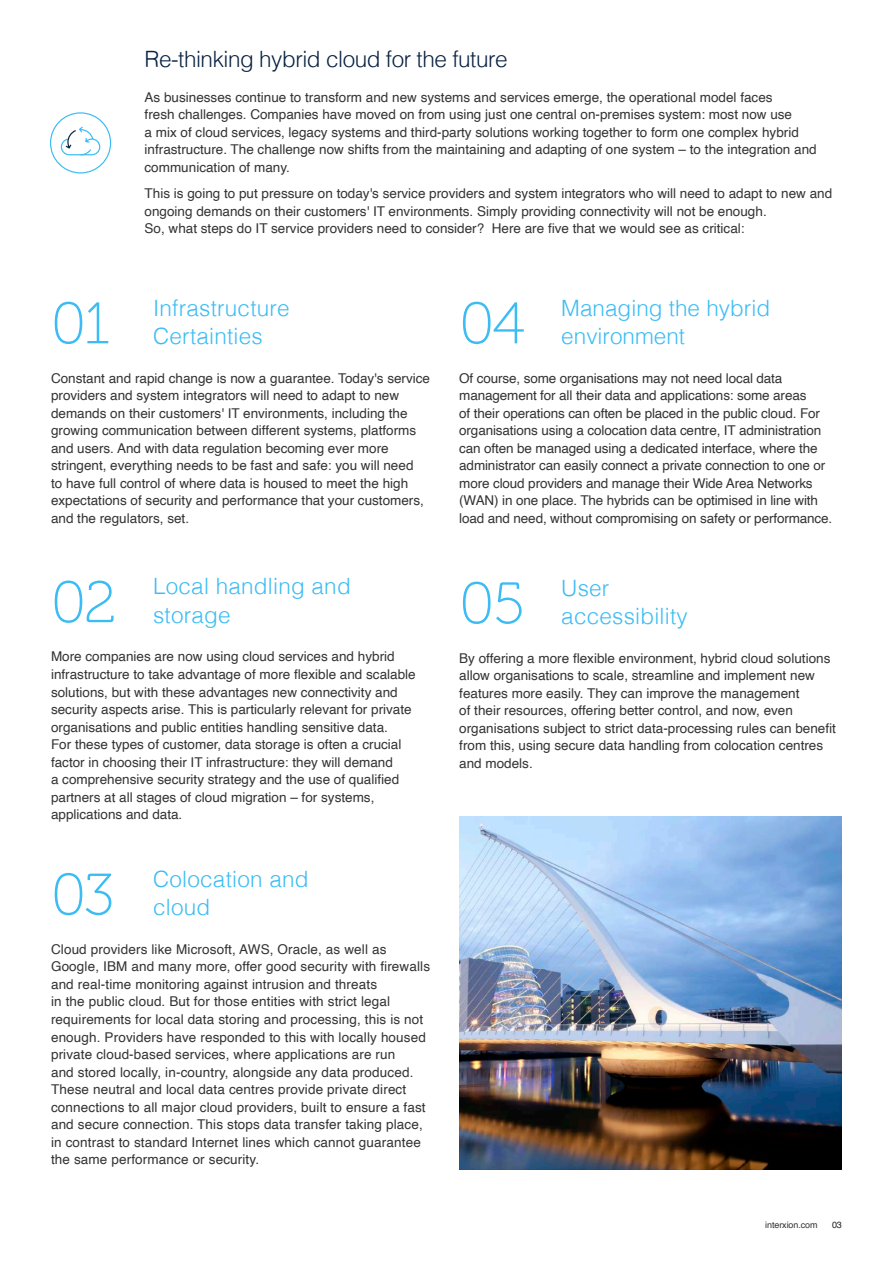
<style>
.page{position:relative;width:893px;height:1263px;background:#fff}
.page>*{position:absolute;margin:0;border:0;box-sizing:border-box;transform-origin:0 0}
._2020_-_Body_-_Subhe{font:58.5px "Museo 100";letter-spacing:-.03em;color:#3bbcf4}
._2020_-_Body_-_Subhe-2{font:300 22.5px/28.5px "Helvetica";letter-spacing:.01em;color:#3bbcf4}
._2020_-_Body_-_Subhe-3{font:300 22.5px "Helvetica";letter-spacing:-.02em;color:#092241}
._2020_-_Body_-_Text{font:13.5px/17.5px "Helvetica";color:#333}
.t1{font:9px "Helvetica";letter-spacing:-.01em;color:#333}
.t2{font:9px "Helvetica";color:#231f20}
</style>
<div class="page">
<svg style="left:50px;top:112px;width:62px;height:62px"></svg>
<img style="left:459px;top:816px;width:383px;height:353px">
<p class="_2020_-_Body_-_Subhe-3" style="left:145px;top:40px;width:365px">Re-thinking hybrid cloud for the future</p>
<p class="_2020_-_Body_-_Text" style="left:145px;top:89px;width:674px">As businesses continue to transform and new systems and services emerge, the operational model faces<br>fresh challenges. Companies have moved on from using just one central on-premises system: most now use<br>a mix of cloud services, legacy systems and third-party solutions working together to form one complex hybrid infrastructure. The challenge now shifts from the maintaining and adapting of one system – to the integration and communication of many.</p>
<p class="_2020_-_Body_-_Text" style="left:145px;top:185px;width:689px">This is going to put pressure on today's service providers and system integrators who will need to adapt to new and ongoing demands on their customers' IT environments. Simply providing connectivity will not be enough.<br>So, what steps do IT service providers need to consider? Here are five that we would see as critical:</p>
<p class="_2020_-_Body_-_Subhe" style="left:51px;top:292px;width:60px">01</p>
<p class="_2020_-_Body_-_Subhe-2" style="left:153px;top:292px;width:138px">Infrastructure<br>Certainties</p>
<p class="_2020_-_Body_-_Subhe" style="left:459px;top:292px;width:67px">04</p>
<p class="_2020_-_Body_-_Subhe-2" style="left:561px;top:292px;width:210px">Managing the hybrid environment</p>
<p class="_2020_-_Body_-_Text" style="left:51px;top:369px;width:381px">Constant and rapid change is now a guarantee. Today's service providers and system integrators will need to adapt to new demands on their customers' IT environments, including the growing communication between different systems, platforms and users. And with data regulation becoming ever more stringent, everything needs to be fast and safe: you will need<br>to have full control of where data is housed to meet the high expectations of security and performance that your customers, and the regulators, set.</p>
<p class="_2020_-_Body_-_Text" style="left:459px;top:369px;width:375px">Of course, some organisations may not need local data management for all their data and applications: some areas<br>of their operations can often be placed in the public cloud. For organisations using a colocation data centre, IT administration can often be managed using a dedicated interface, where the administrator can easily connect a private connection to one or more cloud providers and manage their Wide Area Networks (WAN) in one place. The hybrids can be optimised in line with load and need, without compromising on safety or performance.</p>
<p class="_2020_-_Body_-_Subhe" style="left:51px;top:571px;width:67px">02</p>
<p class="_2020_-_Body_-_Subhe-2" style="left:153px;top:571px;width:199px">Local handling and storage</p>
<p class="_2020_-_Body_-_Text" style="left:51px;top:648px;width:366px">More companies are now using cloud services and hybrid infrastructure to take advantage of more flexible and scalable solutions, but with these advantages new connectivity and security aspects arise. This is particularly relevant for private organisations and public entities handling sensitive data.<br>For these types of customer, data storage is often a crucial factor in choosing their IT infrastructure: they will demand<br>a comprehensive security strategy and the use of qualified partners at all stages of cloud migration – for systems, applications and data.</p>
<p class="_2020_-_Body_-_Subhe" style="left:51px;top:863px;width:65px">03</p>
<p class="_2020_-_Body_-_Subhe-2" style="left:153px;top:863px;width:157px">Colocation and cloud</p>
<p class="_2020_-_Body_-_Text" style="left:51px;top:941px;width:381px">Cloud providers like Microsoft, AWS, Oracle, as well as Google, IBM and many more, offer good security with firewalls and real-time monitoring against intrusion and threats<br>in the public cloud. But for those entities with strict legal requirements for local data storing and processing, this is not enough. Providers have responded to this with locally housed private cloud-based services, where applications are run<br>and stored locally, in-country, alongside any data produced.<br>These neutral and local data centres provide private direct connections to all major cloud providers, built to ensure a fast and secure connection. This stops data transfer taking place, in contrast to standard Internet lines which cannot guarantee the same performance or security.</p>
<p class="_2020_-_Body_-_Subhe" style="left:459px;top:572px;width:68px">05</p>
<p class="_2020_-_Body_-_Subhe-2" style="left:561px;top:572px;width:50px">User</p>
<p class="_2020_-_Body_-_Subhe-2" style="left:561px;top:600px;width:128px">accessibility</p>
<p class="_2020_-_Body_-_Text" style="left:459px;top:649px;width:378px">By offering a more flexible environment, hybrid cloud solutions allow organisations to scale, streamline and implement new features more easily. They can improve the management<br>of their resources, offering better control, and now, even organisations subject to strict data-processing rules can benefit from this, using secure data handling from colocation centres and models.</p>
<p class="t1" style="left:765px;top:1218px;width:54px">interxion.com</p>
<p class="t2" style="left:832px;top:1218px;width:11px">03</p>
</div>
